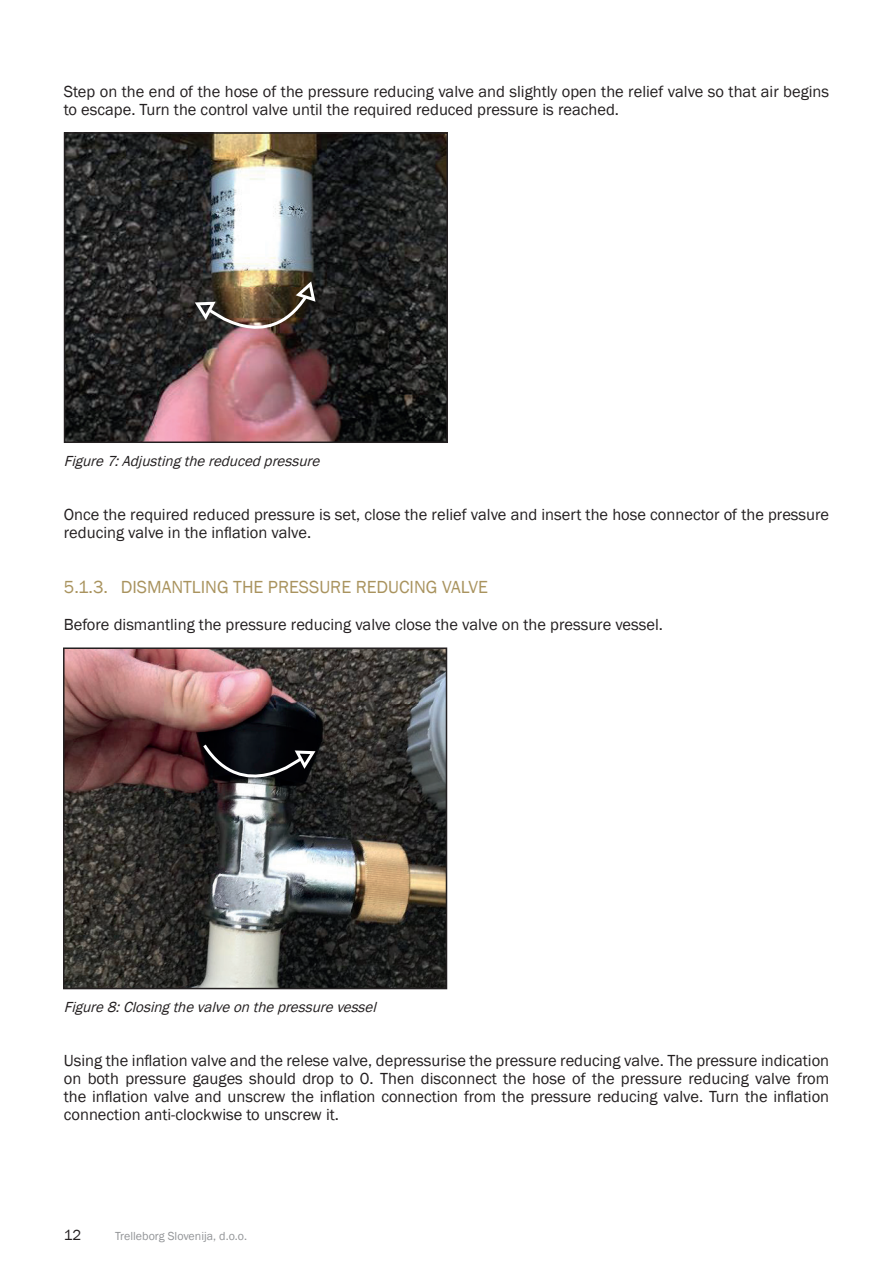
<style>
.page{position:relative;width:893px;height:1263px;background:#fff}
.page>*{position:absolute;margin:0;border:0;box-sizing:border-box;transform-origin:0 0}
.t1{font:18px "Franklin Gothic";color:#a9935e}
.t2{font:16.5px/18px "Franklin Gothic";color:#231f20}
.t3{font:italic 15px "Franklin Gothic";color:#231f20}
.t4{font:15px "Franklin Gothic";color:#231f20}
.t5{font:12px "Franklin Gothic";color:#939598}
</style>
<div class="page">
<img style="left:67px;top:135px;width:378px;height:305px">
<div style="left:64px;top:132px;width:384px;height:311px;border:2px solid #231f20"></div>
<img style="left:195px;top:281px;width:120px;height:75px">
<img style="left:66px;top:650px;width:378px;height:336px">
<div style="left:63px;top:647px;width:384px;height:342px;border:2px solid #231f20"></div>
<svg style="left:200px;top:741px;width:115px;height:64px;background:#363638"></svg>
<p class="t2" style="left:64px;top:82px;width:767px">Step on the end of the hose of the pressure reducing valve and slightly open the relief valve so that air begins to escape. Turn the control valve until the required reduced pressure is reached.</p>
<p class="t3" style="left:64px;top:452px;width:262px">Figure7:Adj ustingthereducedpressure</p>
<p class="t2" style="left:64px;top:506px;width:767px">Once the required reduced pressure is set, close the relief valve and insert the hose connector of the pressure reducing valve in the inflation valve.</p>
<p class="t1" style="left:64px;top:576px;width:96px">5.1.3. Dismant</p>
<p class="t1" style="left:192px;top:576px;width:139px">ling the pressure</p>
<p class="t1" style="left:356px;top:576px;width:12px">reduc</p>
<p class="t1" style="left:410px;top:576px;width:78px">in g valve</p>
<p class="t2" style="left:64px;top:616px;width:601px">Before dismantling the pressure reducing valve close the valve on the pressure vessel.</p>
<p class="t3" style="left:64px;top:997px;width:318px">Figure8:Closingthevalveonthepressurevessel</p>
<p class="t2" style="left:64px;top:1052px;width:767px;text-align:justify">Using the inflation valve and the relese valve, depressurise the pressure reducing valve. The pressure indication on both pressure gauges should drop to 0. Then disconnect the hose of the pressure reducing valve from the inflation valve and unscrew the inflation connection from the pressure reducing valve. Turn the inflation connection anti-clockwise to unscrew it.</p>
<p class="t4" style="left:64px;top:1226px;width:19px">12</p>
<p class="t5" style="left:115px;top:1229px;width:133px">Trelleborg Slovenija, d.o.o.</p>
</div>
